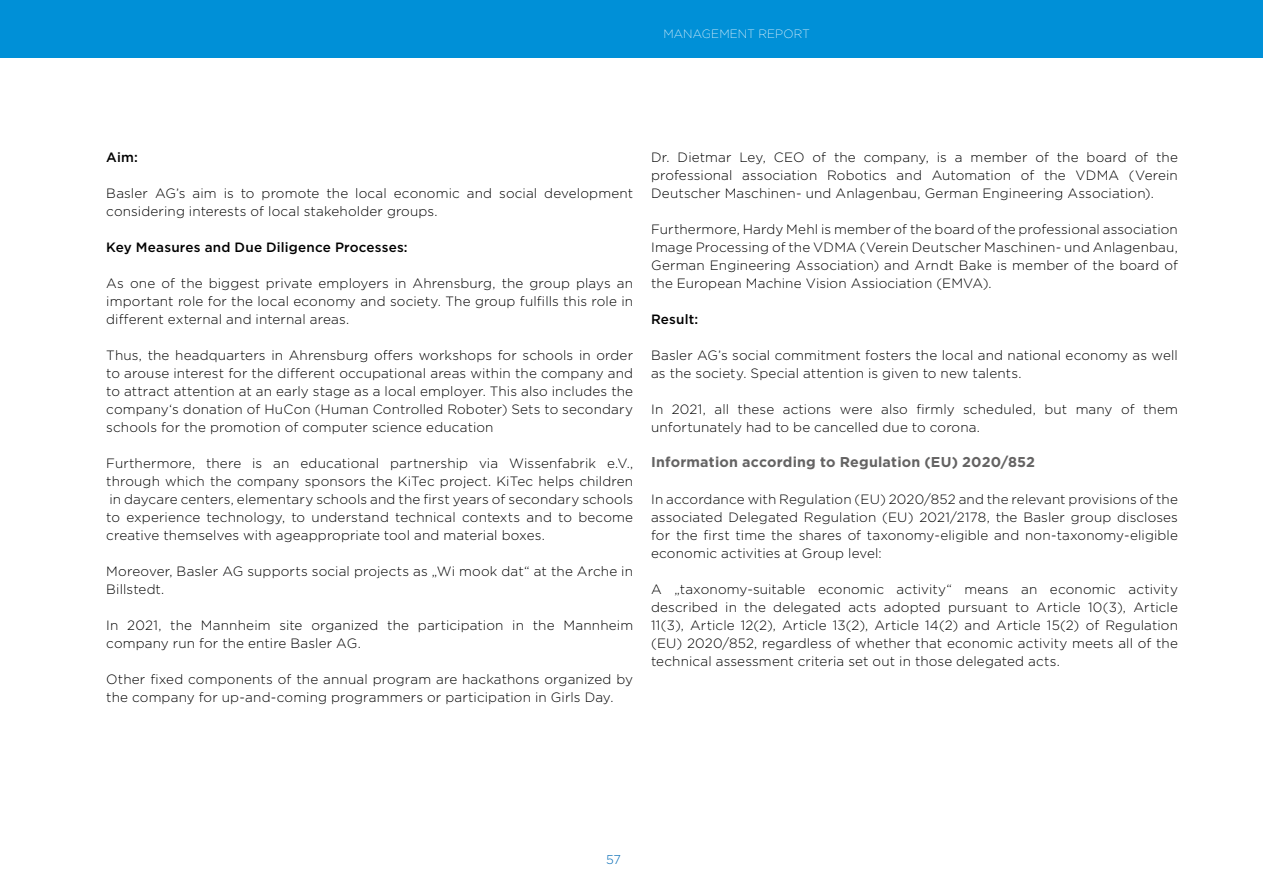
<style>
.page{position:relative;width:1263px;height:893px;background:#fff}
.page>*{position:absolute;margin:0;border:0;box-sizing:border-box;transform-origin:0 0}
.t1{font:700 14.25px "Gotham";letter-spacing:.015em;color:#646363}
.Fließtext{font:300 13.5px/18px "Gotham";letter-spacing:.01em;color:#000;text-align:justify}
.Fließtext_Medium_sch{font:500 13.5px "Gotham";letter-spacing:.01em;color:#000}
.Fließtext-2{font:500 13.5px "Gotham";letter-spacing:.01em;color:#000}
.t2{font:300 12.75px "Gotham";color:#0069b4}
.t3{font:200 12px "Gotham";letter-spacing:.01em;color:#fff}
</style>
<div class="page">
<div style="left:0;top:0;width:1263px;height:57px;background:#0090d7"></div>
<p class="t3" style="left:663px;top:26px;width:148px">MANAGEMENT REPORT</p>
<p class="Fließtext_Medium_sch" style="left:106px;top:148px;width:33px">Aim:</p>
<p class="Fließtext" style="left:106px;top:184px;width:528px">Basler AG’s aim is to promote the local economic and social development considering interests of local stakeholder groups.</p>
<p class="Fließtext_Medium_sch" style="left:106px;top:238px;width:303px">Key Measures and Due Diligence Processes:</p>
<p class="Fließtext" style="left:106px;top:274px;width:528px">As one of the biggest private employers in Ahrensburg, the group plays an important role for the local economy and society. The group fulfills this role in different external and internal areas.</p>
<p class="Fließtext" style="left:106px;top:346px;width:528px">Thus, the headquarters in Ahrensburg offers workshops for schools in order to arouse interest for the different occupational areas within the company and to attract attention at an early stage as a local employer. This also includes the company‘s donation of HuCon (Human Controlled Roboter) Sets to secondary schools for the promotion of computer science education</p>
<p class="Fließtext" style="left:106px;top:454px;width:528px">Furthermore, there is an educational partnership via Wissenfabrik e.V., through which the company sponsors the KiTec project. KiTec helps children in daycare centers, elementary schools and the first years of secondary schools to experience technology, to understand technical contexts and to become creative themselves with ageappropriate tool and material boxes.</p>
<p class="Fließtext" style="left:106px;top:562px;width:528px">Moreover, Basler AG supports social projects as „Wi mook dat“ at the Arche in<br>Billstedt.</p>
<p class="Fließtext" style="left:106px;top:616px;width:528px">In 2021, the Mannheim site organized the participation in the Mannheim company run for the entire Basler AG.</p>
<p class="Fließtext" style="left:106px;top:670px;width:528px">Other fixed components of the annual program are hackathons organized by the company for up-and-coming programmers or participation in Girls Day.</p>
<p class="Fließtext" style="left:651px;top:148px;width:528px">Dr. Dietmar Ley, CEO of the company, is a member of the board of the professional association Robotics and Automation of the VDMA (Verein Deutscher Maschinen- und Anlagenbau, German Engineering Association).</p>
<p class="Fließtext" style="left:651px;top:220px;width:528px">Furthermore, Hardy Mehl is member of the board of the professional association Image Processing of the VDMA (Verein Deutscher Maschinen- und Anlagenbau, German Engineering Association) and Arndt Bake is member of the board of the European Machine Vision Assiociation (EMVA).</p>
<p class="Fließtext-2" style="left:651px;top:310px;width:49px">Result:</p>
<p class="Fließtext" style="left:651px;top:346px;width:528px">Basler AG’s social commitment fosters the local and national economy as well as the society. Special attention is given to new talents.</p>
<p class="Fließtext" style="left:651px;top:400px;width:528px">In 2021, all these actions were also firmly scheduled, but many of them unfortunately had to be cancelled due to corona.</p>
<h3 class="t1" style="left:651px;top:452px;width:385px">Information according to Regulation (EU) 2020/852</h3>
<p class="Fließtext" style="left:651px;top:490px;width:528px">In accordance with Regulation (EU) 2020/852 and the relevant provisions of the associated Delegated Regulation (EU) 2021/2178, the Basler group discloses for the first time the shares of taxonomy-eligible and non-taxonomy-eligible economic activities at Group level:</p>
<p class="Fließtext" style="left:651px;top:580px;width:528px">A „taxonomy-suitable economic activity“ means an economic activity described in the delegated acts adopted pursuant to Article 10(3), Article 11(3), Article 12(2), Article 13(2), Article 14(2) and Article 15(2) of Regulation (EU) 2020/852, regardless of whether that economic activity meets all of the technical assessment criteria set out in those delegated acts.</p>
<p class="t2" style="left:606px;top:852px;width:16px">57</p>
</div>
